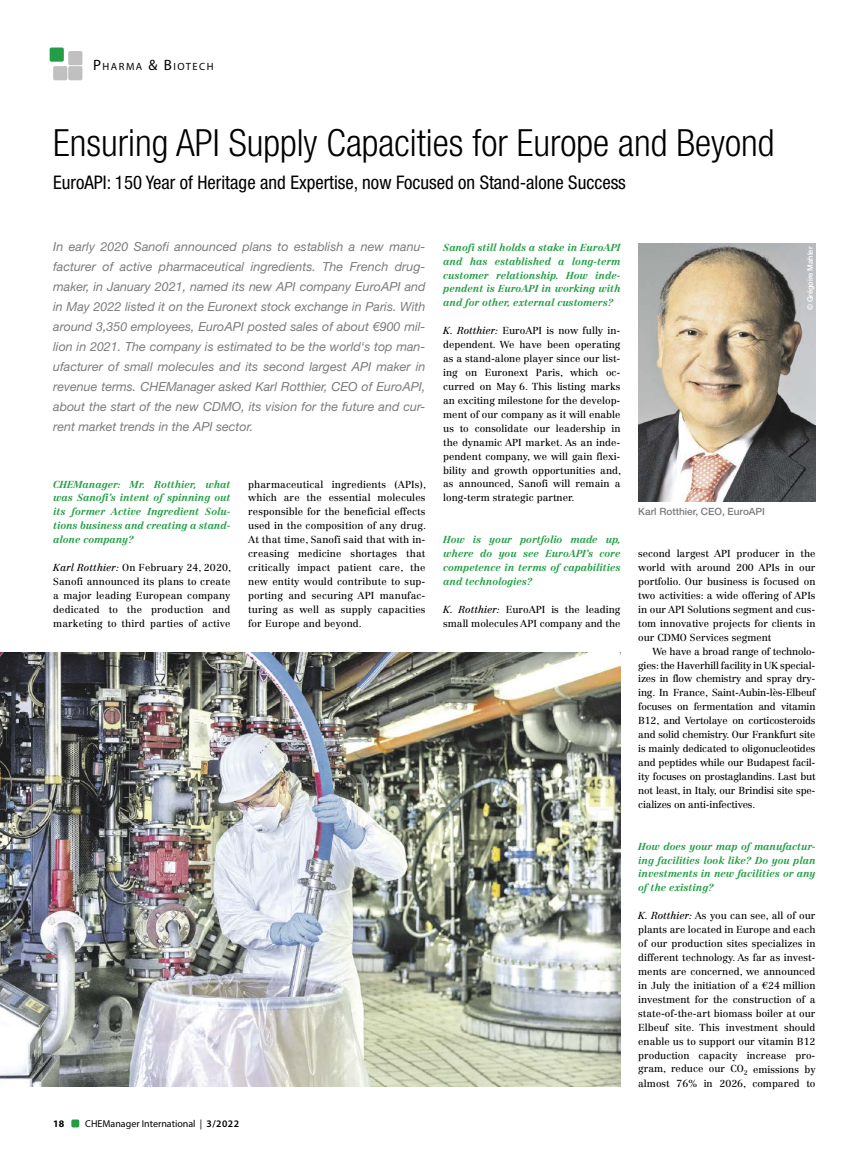
<style>
.page{position:relative;width:851px;height:1170px;background:#fff}
.page>*{position:absolute;margin:0;border:0;box-sizing:border-box;transform-origin:0 0}
.t1{font:300 condensed 37.5px "Helvetica Neue LT Std";color:#000}
.t2{font:condensed 18.75px "Helvetica Neue LT Std";color:#000}
.t3{font:italic 12.5px/20px "Helvetica Neue LT Std";color:#7c7c7c;text-align:justify}
.t4{font:10.5px "Myriad Pro";letter-spacing:.145em;color:#000}
.t5{font:10px/13.9px "Centennial LT Std";letter-spacing:-.02em;color:#000;text-align:justify}
.t6{font:italic 700 10px/13.9px "Centennial LT Std";color:#239e46;text-align:justify}
.t7{font:10px/13.9px "Centennial LT Std";color:#000}
.t8{font:10px "Myriad Pro";color:#000}
.t9{font:500 10px "Helvetica Neue LT Std";color:#7c7c7c}
.t10{font:700 10px "Myriad Pro";color:#000}
.t11{font:500 7.5px "Helvetica Neue LT Std";color:#fff}
.s1{font-size:15px}
.s2{font-style:italic}
.s3{font-weight:600}
</style>
<div class="page">
<img style="left:638px;top:243px;width:177px;height:258px">
<img style="left:0;top:652px;width:620px;height:434px">
<div style="left:71px;top:1119px;width:8px;height:8px;background:#239e46;border-radius:2px"></div>
<div style="left:50px;top:47px;width:14px;height:15px;background:#239e46;border-radius:2px"></div>
<div style="left:53px;top:66px;width:14px;height:14px;background:#c0c0c0;border-radius:2px"></div>
<div style="left:68px;top:51px;width:14px;height:14px;background:#c0c0c0;border-radius:2px"></div>
<div style="left:68px;top:66px;width:14px;height:14px;background:#c0c0c0;border-radius:2px"></div>
<p class="t4" style="left:93px;top:60px;width:122px"><span class="s1">P</span>HARMA <span class="s1">&amp; B</span>IOTECH</p>
<h1 class="t1" style="left:53px;top:121px;width:722px">Ensuring API Supply Capacities for Europe and Beyond</h1>
<h2 class="t2" style="left:53px;top:172px;width:574px">EuroAPI: 150 Year of Heritage and Expertise, now Focused on Stand-alone Success</h2>
<p class="t3" style="left:53px;top:236px;width:374px">In early 2020 Sanofi announced plans to establish a new manu&shy;facturer of active pharmaceutical ingredients. The French drug&shy;maker, in January 2021, named its new API company EuroAPI and in May 2022 listed it on the Euronext stock exchange in Paris. With around 3,350 employees, EuroAPI posted sales of about €900 mil&shy;lion in 2021. The company is estimated to be the world‘s top man&shy;ufacturer of small molecules and its second largest API maker in revenue terms. CHEManager asked Karl Rotthier, CEO of EuroAPI, about the start of the new CDMO, its vision for the future and cur&shy;rent market trends in the API sector.</p>
<p class="t6" style="left:53px;top:477px;width:179px">CHEManager: Mr. Rotthier, what was Sanofi’s intent of spinning out its former Active Ingredient Solu&shy;tions business and creating a stand&shy;alone company?</p>
<p class="t5" style="left:53px;top:560px;width:179px"><span class="s2">Karl Rotthier:</span> On February 24, 2020, Sanofi announced its plans to create a major leading European company dedicated to the production and marketing to third parties of active</p>
<p class="t5" style="left:248px;top:477px;width:179px">pharmaceutical ingredients (APIs), which are the essential molecules responsible for the beneficial effects used in the composition of any drug.<br>At that time, Sanofi said that with in&shy;creasing medicine shortages that critically impact patient care, the new entity would contribute to sup&shy;porting and securing API manufac&shy;turing as well as supply capacities for Europe and beyond.</p>
<p class="t10" style="left:53px;top:1117px;width:13px">18</p>
<p class="t8" style="left:85px;top:1117px;width:155px">CHEManager International | <span class="s3">3/2022</span></p>
<p class="t6" style="left:443px;top:240px;width:179px">Sanofi still holds a stake in EuroAPI and has established a long-term customer relationship. How inde&shy;pendent is EuroAPI in working with and for other, external customers?</p>
<p class="t5" style="left:443px;top:324px;width:179px"><span class="s2">K. Rotthier:</span> EuroAPI is now fully in&shy;dependent. We have been operating as a stand-alone player since our list&shy;ing on Euronext Paris, which oc&shy;curred on May 6. This listing marks an exciting milestone for the develop&shy;ment of our company as it will enable us to consolidate our leadership in the dynamic API market. As an inde&shy;pendent company, we will gain flexi&shy;bility and growth opportunities and, as announced, Sanofi will remain a long-term strategic partner.</p>
<p class="t6" style="left:443px;top:532px;width:179px">How is your portfolio made up, where do you see EuroAPI’s core competence in terms of capabilities and technologies?</p>
<p class="t7" style="left:443px;top:602px;width:179px"><span class="s2">K. Rotthier:</span> EuroAPI is the leading small molecules API company and the</p>
<p class="t11" style="left:805px;top:310px;width:65px;rotate:-90deg">© Grégoire Mahler</p>
<p class="t9" style="left:638px;top:506px;width:128px">Karl Rotthier, CEO, EuroAPI</p>
<p class="t5" style="left:638px;top:546px;width:179px">second largest API producer in the world with around 200 APIs in our portfolio. Our business is focused on two activities: a wide offering of APIs in our API Solutions segment and cus&shy;tom innovative projects for clients in our CDMO Services segment</p>
<p class="t5" style="left:638px;top:644px;width:179px;text-align:left;text-indent:14px">We have a broad range of technolo&shy;gies: the Haverhill facility in UK special&shy;izes in flow chemistry and spray dry&shy;ing. In France, Saint-Aubin-lès-Elbeuf focuses on fermentation and vitamin B12, and Vertolaye on corticosteroids and solid chemistry. Our Frankfurt site is mainly dedicated to oligonucleotides and peptides while our Budapest facil&shy;ity focuses on prostaglandins. Last but not least, in Italy, our Brindisi site spe&shy;cializes on anti-infectives.</p>
<p class="t6" style="left:638px;top:839px;width:179px">How does your map of manufactur&shy;ing facilities look like? Do you plan investments in new facilities or any of the existing?</p>
<p class="t5" style="left:638px;top:908px;width:179px"><span class="s2">K. Rotthier:</span> As you can see, all of our plants are located in Europe and each of our production sites specializes in different technology. As far as invest&shy;ments are concerned, we announced in July the initiation of a €24 million investment for the construction of a state-of-the-art biomass boiler at our Elbeuf site. This investment should enable us to support our vitamin B12 production capacity increase pro&shy;gram, reduce our CO<sub>2</sub> emissions by almost 76% in 2026, compared to</p>
</div>
